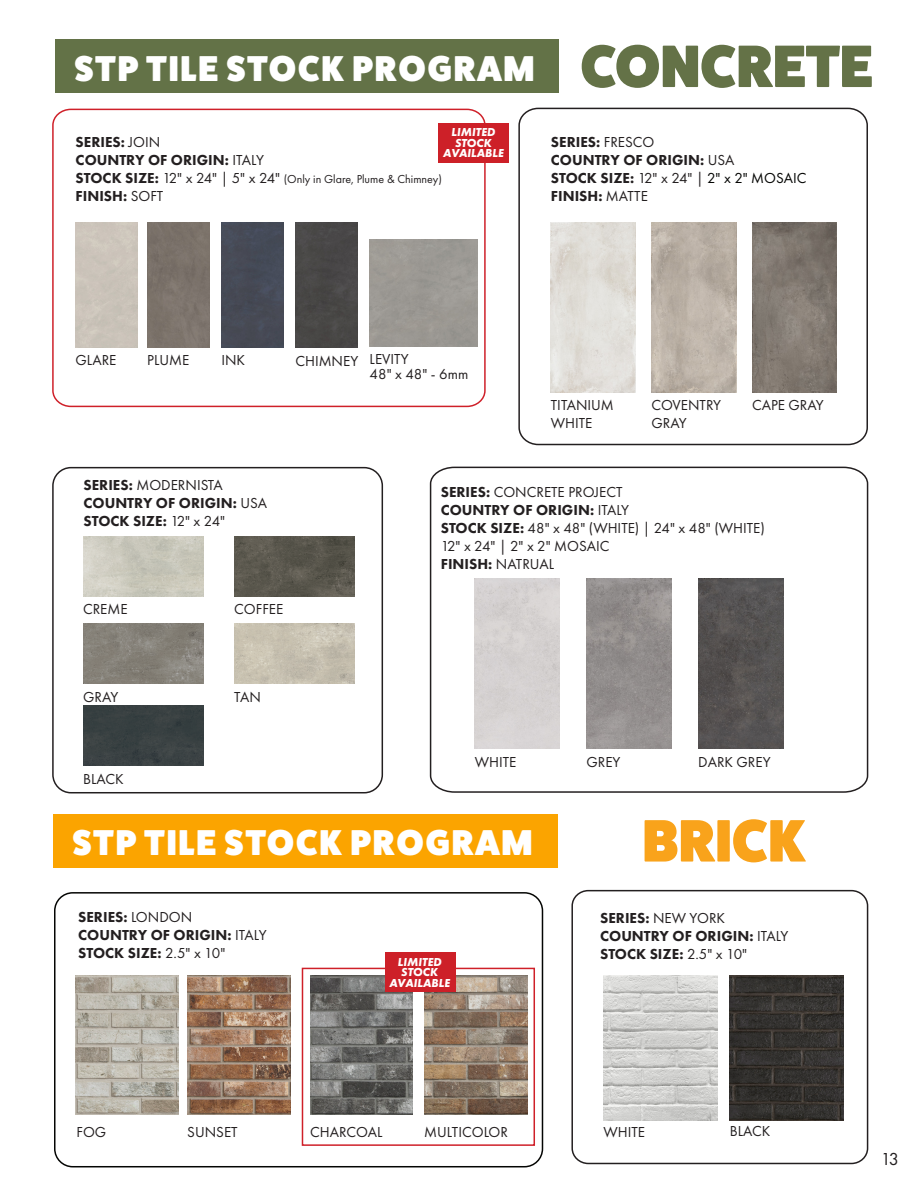
<style>
.page{position:relative;width:918px;height:1188px;background:#fff}
.page>*{position:absolute;margin:0;border:0;box-sizing:border-box;transform-origin:0 0}
.t1{font:800 60px "Fat Frank";color:#647247}
.t2{font:800 60px "Fat Frank";color:#f9a31b}
.t3{font:800 36px "Fat Frank";letter-spacing:.05em;color:#fff}
.t4{font:18px "Futura PT";color:#231f20}
.t5{font:800 15px "Futura PT";color:#231f20}
.t6{font:15px/18px "Futura PT";color:#231f20}
.t7{font:15px "Futura PT";color:#040503}
.t8{font:12px "Futura PT";color:#231f20}
.t9{font:italic 700 12px "Futura PT";color:#fff}
.s1{font-weight:400}
.s2{font-weight:800;font-size:15px}
.s3{font-size:15px}
.s4{font-weight:800;color:#231f20}
.s5{color:#231f20}
.s6{font-weight:800}
</style>
<div class="page">
<div style="left:55px;top:39px;width:503px;height:54px;background:#637247"></div>
<svg style="left:52px;top:108px;width:434px;height:300px"></svg>
<svg style="left:518px;top:107px;width:350px;height:339px"></svg>
<div style="left:52px;top:467px;width:331px;height:326px;border:2px solid #231f20;border-radius:18px"></div>
<svg style="left:429px;top:466px;width:440px;height:327px"></svg>
<div style="left:53px;top:814px;width:504px;height:54px;background:#fba400"></div>
<img style="left:75px;top:975px;width:103px;height:139px">
<img style="left:187px;top:975px;width:103px;height:139px">
<img style="left:310px;top:975px;width:103px;height:139px">
<img style="left:424px;top:975px;width:103px;height:139px">
<div style="left:571px;top:890px;width:297px;height:274px;border:2px solid #231f20;border-radius:16px"></div>
<img style="left:603px;top:975px;width:114px;height:145px">
<img style="left:730px;top:975px;width:113px;height:145px">
<div style="left:54px;top:892px;width:489px;height:275px;border:2px solid #040503;border-radius:18px"></div>
<div style="left:438px;top:123px;width:71px;height:40px;background:#cd2028"></div>
<img style="left:83px;top:536px;width:120px;height:60px">
<img style="left:83px;top:624px;width:120px;height:60px">
<div style="left:83px;top:706px;width:120px;height:60px;background:#394042"></div>
<img style="left:234px;top:536px;width:120px;height:60px">
<img style="left:234px;top:624px;width:120px;height:60px">
<div style="left:302px;top:968px;width:233px;height:178px;border:2px solid #cf2029"></div>
<div style="left:385px;top:953px;width:70px;height:39px;background:#cd2028"></div>
<p class="t3" style="left:75px;top:48px;width:462px">STP TILE STOCK PROGRAM</p>
<p class="t1" style="left:580px;top:33px;width:294px">CONCRETE</p>
<p class="t9" style="left:451px;top:125px;width:46px">LIMITED</p>
<p class="t9" style="left:455px;top:135px;width:38px">STOCK</p>
<p class="t9" style="left:443px;top:146px;width:62px">AVAILABLE</p>
<p class="t5" style="left:76px;top:132px;width:86px">SERIES: <span class="s1">JOIN</span></p>
<p class="t5" style="left:76px;top:150px;width:190px">COUNTRY OF ORIGIN: <span class="s1">ITALY</span></p>
<p class="t8" style="left:76px;top:172px;width:368px"><span class="s2">STOCK SIZE:</span> <span class="s3">12" x 24" | 5" x 24"</span> (Only in Glare, Plume &amp; Chimney)</p>
<p class="t5" style="left:76px;top:186px;width:89px">FINISH: <span class="s1">SOFT</span></p>
<p class="t5" style="left:551px;top:132px;width:105px">SERIES: <span class="s1">FRESCO</span></p>
<p class="t5" style="left:551px;top:150px;width:185px">COUNTRY OF ORIGIN: <span class="s1">USA</span></p>
<p class="t7" style="left:551px;top:169px;width:257px"><span class="s4">STOCK SIZE:</span> <span class="s5">12" x 24" |</span> 2" x 2" MOSAIC</p>
<p class="t5" style="left:551px;top:186px;width:99px">FINISH: <span class="s1">MATTE</span></p>
<p class="t6" style="left:76px;top:351px;width:42px">GLARE</p>
<p class="t6" style="left:147px;top:351px;width:44px">PLUME</p>
<p class="t6" style="left:221px;top:351px;width:25px">INK</p>
<p class="t6" style="left:295px;top:351px;width:64px">CHIMNEY</p>
<p class="t6" style="left:370px;top:350px;width:41px">LEVITY</p>
<p class="t6" style="left:370px;top:365px;width:100px">48" x 48" - 6mm</p>
<p class="t6" style="left:551px;top:396px;width:64px">TITANIUM</p>
<p class="t6" style="left:551px;top:414px;width:43px">WHITE</p>
<p class="t6" style="left:651px;top:396px;width:71px">COVENTRY</p>
<p class="t6" style="left:651px;top:414px;width:37px">GRAY</p>
<p class="t6" style="left:752px;top:396px;width:73px">CAPE GRAY</p>
<p class="t6" style="left:84px;top:476px;width:141px"><span class="s6">SERIES:</span> MODERNISTA</p>
<p class="t5" style="left:84px;top:494px;width:185px">COUNTRY OF ORIGIN: <span class="s1">USA</span></p>
<p class="t5" style="left:84px;top:512px;width:143px">STOCK SIZE: <span class="s1">12" x 24"</span></p>
<p class="t6" style="left:83px;top:600px;width:46px">CREME</p>
<p class="t6" style="left:83px;top:688px;width:37px">GRAY</p>
<p class="t6" style="left:83px;top:770px;width:42px">BLACK</p>
<p class="t6" style="left:234px;top:600px;width:51px">COFFEE</p>
<p class="t6" style="left:234px;top:688px;width:28px">TAN</p>
<p class="t6" style="left:441px;top:483px;width:183px"><span class="s6">SERIES:</span> CONCRETE PROJECT</p>
<p class="t5" style="left:441px;top:501px;width:190px">COUNTRY OF ORIGIN: <span class="s1">ITALY</span></p>
<p class="t6" style="left:441px;top:519px;width:326px"><span class="s6">STOCK SIZE:</span> 48" x 48" (WHITE) | 24" x 48" (WHITE)<br>12" x 24" | 2" x 2" MOSAIC</p>
<p class="t5" style="left:441px;top:555px;width:115px">FINISH: <span class="s1">NATRUAL</span></p>
<p class="t6" style="left:475px;top:753px;width:43px">WHITE</p>
<p class="t6" style="left:586px;top:753px;width:36px">GREY</p>
<p class="t6" style="left:698px;top:753px;width:74px">DARK GREY</p>
<p class="t3" style="left:73px;top:822px;width:462px">STP TILE STOCK PROGRAM</p>
<p class="t2" style="left:642px;top:807px;width:165px">BRICK</p>
<p class="t5" style="left:78px;top:907px;width:116px">SERIES: <span class="s1">LONDON</span></p>
<p class="t5" style="left:78px;top:925px;width:190px">COUNTRY OF ORIGIN: <span class="s1">ITALY</span></p>
<p class="t5" style="left:78px;top:943px;width:149px">STOCK SIZE: <span class="s1">2.5" x 10"</span></p>
<p class="t9" style="left:398px;top:954px;width:46px">LIMITED</p>
<p class="t9" style="left:401px;top:965px;width:38px">STOCK</p>
<p class="t9" style="left:389px;top:975px;width:62px">AVAILABLE</p>
<p class="t6" style="left:77px;top:1123px;width:31px">FOG</p>
<p class="t6" style="left:187px;top:1123px;width:52px">SUNSET</p>
<p class="t6" style="left:310px;top:1123px;width:74px">CHARCOAL</p>
<p class="t6" style="left:424px;top:1123px;width:85px">MULTICOLOR</p>
<p class="t5" style="left:600px;top:909px;width:127px">SERIES: <span class="s1">NEW YORK</span></p>
<p class="t5" style="left:600px;top:927px;width:190px">COUNTRY OF ORIGIN: <span class="s1">ITALY</span></p>
<p class="t5" style="left:600px;top:945px;width:149px">STOCK SIZE: <span class="s1">2.5" x 10"</span></p>
<p class="t6" style="left:603px;top:1123px;width:43px">WHITE</p>
<p class="t6" style="left:730px;top:1122px;width:42px">BLACK</p>
<p class="t4" style="left:881px;top:1148px;width:19px">13</p>
</div>
